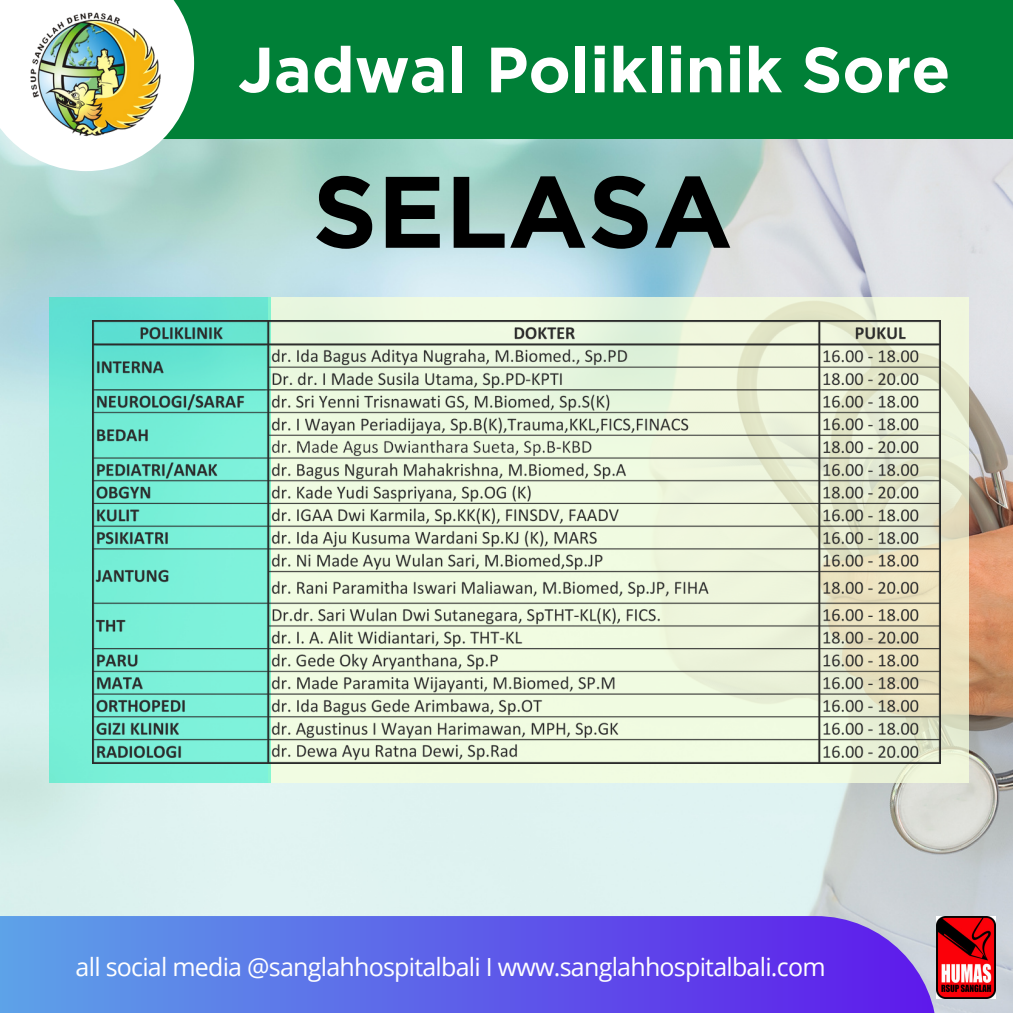
<style>
.page{position:relative;width:1013px;height:1013px;background:#fff}
.page>*{position:absolute;margin:0;border:0;box-sizing:border-box;transform-origin:0 0}
.t1{font:700 101.25px "Gotham";color:#000}
.t2{font:700 63.75px "Gotham";color:#fff}
.t3{font:25px "Open Sans";letter-spacing:-.03em;color:#fff}
</style>
<div class="page">
<img style="left:0;top:139px;width:1012px;height:873px">
<svg style="left:271px;top:297px;width:697px;height:485px;fill:#f0f7de"></svg>
<div style="left:49px;top:297px;width:222px;height:485px;background:linear-gradient(to bottom,#66e5d3,#7cf2d7)"></div>
<div style="left:145px;top:0;width:867px;height:139px;background:#008037"></div>
<svg style="left:0;top:0;width:194px;height:171px"></svg>
<img style="left:31px;top:9px;width:129px;height:130px">
<svg style="left:0;top:916px;width:937px;height:96px"></svg>
<img style="left:936px;top:916px;width:59px;height:82px">
<img style="left:93px;top:320px;width:847px;height:444px">
<p class="t2" style="left:238px;top:46px;width:714px">Jadwal Poliklinik Sore</p>
<p class="t1" style="left:312px;top:174px;width:422px">SELASA</p>
<p class="t3" style="left:76px;top:949px;width:751px">all social media @sanglahhospitalbali I www.sanglahhospitalbali.com</p>
</div>
